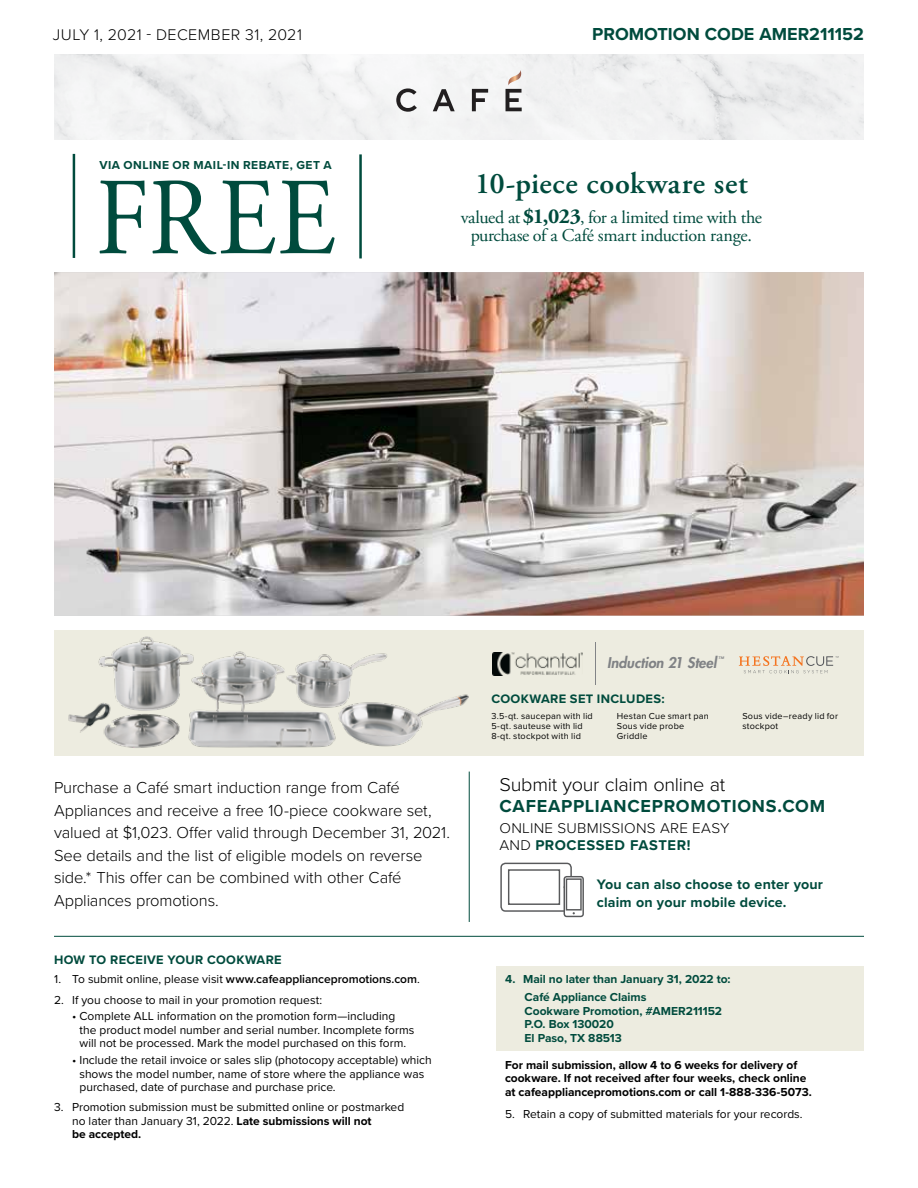
<style>
.page{position:relative;width:918px;height:1188px;background:#fff}
.page>*{position:absolute;margin:0;border:0;box-sizing:border-box;transform-origin:0 0}
.t1{font:109.5px "Adobe Garamond Pro";color:#004b3d;scale:.91 1}
.t2{font:600 30px "Adobe Garamond Pro";letter-spacing:.02em;color:#004b3d}
.t3{font:300 19.2px "Proxima Nova";letter-spacing:-.015em;color:#000}
.t4{font:18px/18px "Adobe Garamond Pro";letter-spacing:-.02em;color:#004b3d;text-align:center}
.t5{font:700 18px "Proxima Nova";letter-spacing:.025em;color:#004b3d}
.t6{font:700 18px "Proxima Nova";color:#004b3d}
.t7{font:300 16.5px/22.5px "Proxima Nova";letter-spacing:-.01em;color:#000}
.t8{font:300 16.05px "Proxima Nova";letter-spacing:.025em;color:#000}
.t9{font:300 14.7px/16.6px "Proxima Nova";letter-spacing:.015em;color:#000}
.t10{font:italic 800 14.4px "Futura Std";color:#808285}
.t11{font:700 14.25px/18.3px "Proxima Nova";letter-spacing:.015em;color:#004b3d}
.t12{font:700 12.75px "Proxima Nova";letter-spacing:.025em;color:#004b3d}
.t13{font:12px/13.5px "Proxima Nova";color:#000}
.t14{font:700 12px/13.5px "Proxima Nova";color:#000}
.t15{font:700 12px/13.5px "Proxima Nova";color:#004b3d}
.t16{font:600 12px "Proxima Nova";color:#000}
.t17{font:700 12px "Proxima Nova";letter-spacing:.04em;color:#004b3d}
.t18{font:9px/10.1px "Proxima Nova";letter-spacing:.025em;color:#000}
.t19{font:italic 800 6px "Futura Std";color:#808285}
.s1{font-weight:700;font-size:21.3px}
.s2{font-weight:700;color:#004b3d}
.s3{font-weight:400}
.s4{font-weight:700}
</style>
<div class="page">
<img style="left:54px;top:272px;width:810px;height:344px">
<div style="left:54px;top:630px;width:810px;height:125px;background:#edece0"></div>
<img style="left:55px;top:55px;width:809px;height:85px">
<hr style="left:469px;top:772px;width:1px;height:150px;background:#004b3d">
<div style="left:500px;top:863px;width:72px;height:49px;border:1px solid #58595b;border-radius:4px"></div>
<div style="left:508px;top:869px;width:52px;height:36px;border:1px solid #58595b"></div>
<div style="left:564px;top:877px;width:19px;height:39px;background:#fff;border-radius:2px"></div>
<div style="left:564px;top:876px;width:20px;height:41px;border:1px solid #58595b;border-radius:2px"></div>
<div style="left:566px;top:878px;width:16px;height:33px;border:1px solid #58595b"></div>
<div style="left:496px;top:967px;width:368px;height:84px;background:#edece0"></div>
<hr style="left:54px;top:936px;width:810px;height:1px;background:#004b3d">
<svg style="left:396px;top:88px;width:21px;height:24px"></svg>
<svg style="left:433px;top:89px;width:22px;height:22px"></svg>
<svg style="left:472px;top:89px;width:16px;height:22px"></svg>
<svg style="left:506px;top:70px;width:16px;height:41px"></svg>
<img style="left:493px;top:653px;width:90px;height:22px">
<hr style="left:595px;top:643px;width:1px;height:42px;background:#828487">
<hr style="left:359px;top:154px;width:3px;height:104px;background:#004b3d">
<hr style="left:73px;top:154px;width:2px;height:104px;background:#004b3d">
<svg style="left:739px;top:656px;width:100px;height:17px"></svg>
<img style="left:68px;top:636px;width:401px;height:112px">
<h3 class="t8" style="left:53px;top:23px;width:251px">JULY 1, 2021 - DECEMBER 31, 2021</h3>
<p class="t17" style="left:99px;top:156px;width:234px">VIA ONLINE OR MAIL-IN REBATE, GET A</p>
<h1 class="t1" style="left:96px;top:153px;width:265px">FREE</h1>
<h3 class="t6" style="left:592px;top:21px;width:273px">PROMOTION CODE AMER211152</h3>
<h2 class="t2" style="left:475px;top:166px;width:274px">10-piece cookware set</h2>
<h3 class="t4" style="left:461px;top:208px;width:303px">valued at<span class="s1">$1,023</span>, for a limited time with the purchase of a Café smart induction range.</h3>
<p class="t10" style="left:607px;top:654px;width:111px">Induction 21 Steel</p>
<p class="t19" style="left:718px;top:655px;width:8px">™</p>
<p class="t12" style="left:491px;top:689px;width:175px">COOKWARE SET INCLUDES:</p>
<p class="t18" style="left:491px;top:711px;width:103px">3.5-qt. saucepan with lid<br>5-qt. sauteuse with lid<br>8-qt. stockpot with lid</p>
<p class="t18" style="left:617px;top:711px;width:93px">Hestan Cue smart pan<br>Sous vide probe<br>Griddle</p>
<p class="t18" style="left:742px;top:711px;width:97px">Sous vide–ready lid for stockpot</p>
<p class="t7" style="left:54px;top:776px;width:398px">Purchase a Café smart induction range from Café Appliances and receive a free 10-piece cookware set, valued at $1,023. Offer valid through December 31, 2021.<br>See details and the list of eligible models on reverse side.* This offer can be combined with other Café Appliances promotions.</p>
<h3 class="t3" style="left:500px;top:770px;width:227px">Submit your claim online at</h3>
<h3 class="t5" style="left:500px;top:793px;width:327px">CAFEAPPLIANCEPROMOTIONS.COM</h3>
<p class="t9" style="left:500px;top:819px;width:232px">ONLINE SUBMISSIONS ARE EASY<br>AND <span class="s2">PROCESSED FASTER!</span></p>
<p class="t11" style="left:597px;top:875px;width:228px">You can also choose to enter your claim on your mobile device.</p>
<p class="t12" style="left:54px;top:950px;width:229px">HOW TO RECEIVE YOUR COOKWARE</p>
<p class="t16" style="left:54px;top:971px;width:367px"><span class="s3">1. To submit online, please visit</span> www.cafeappliancepromotions.com<span class="s3">.</span></p>
<p class="t13" style="left:54px;top:992px;width:270px">2. If you choose to mail in your promotion request:</p>
<p class="t13" style="left:79px;top:1009px;width:336px;text-indent:-7px">• Complete ALL information on the promotion form—including the product model number and serial number. Incomplete forms will not be processed. Mark the model purchased on this form.</p>
<p class="t13" style="left:79px;top:1053px;width:354px;text-indent:-7px">• Include the retail invoice or sales slip (photocopy acceptable) which shows the model number, name of store where the appliance was purchased, date of purchase and purchase price.</p>
<p class="t13" style="left:72px;top:1100px;width:334px;text-indent:-18px">3. Promotion submission must be submitted online or postmarked no later than January 31, 2022. <span class="s4">Late submissions will not<br>be accepted.</span></p>
<p class="t15" style="left:525px;top:970px;width:207px;line-height:18px;text-indent:-20px">4. Mail no later than January 31, 2022 to:<br>Café Appliance Claims</p>
<p class="t15" style="left:525px;top:1004px;width:199px">Cookware Promotion, #AMER211152<br>P.O. Box 130020<br>El Paso, TX 88513</p>
<p class="t14" style="left:505px;top:1058px;width:308px">For mail submission, allow 4 to 6 weeks for delivery of cookware. If not received after four weeks, check online at cafeappliancepromotions.com or call 1-888-336-5073.</p>
<p class="t13" style="left:505px;top:1107px;width:299px">5. Retain a copy of submitted materials for your records.</p>
</div>
